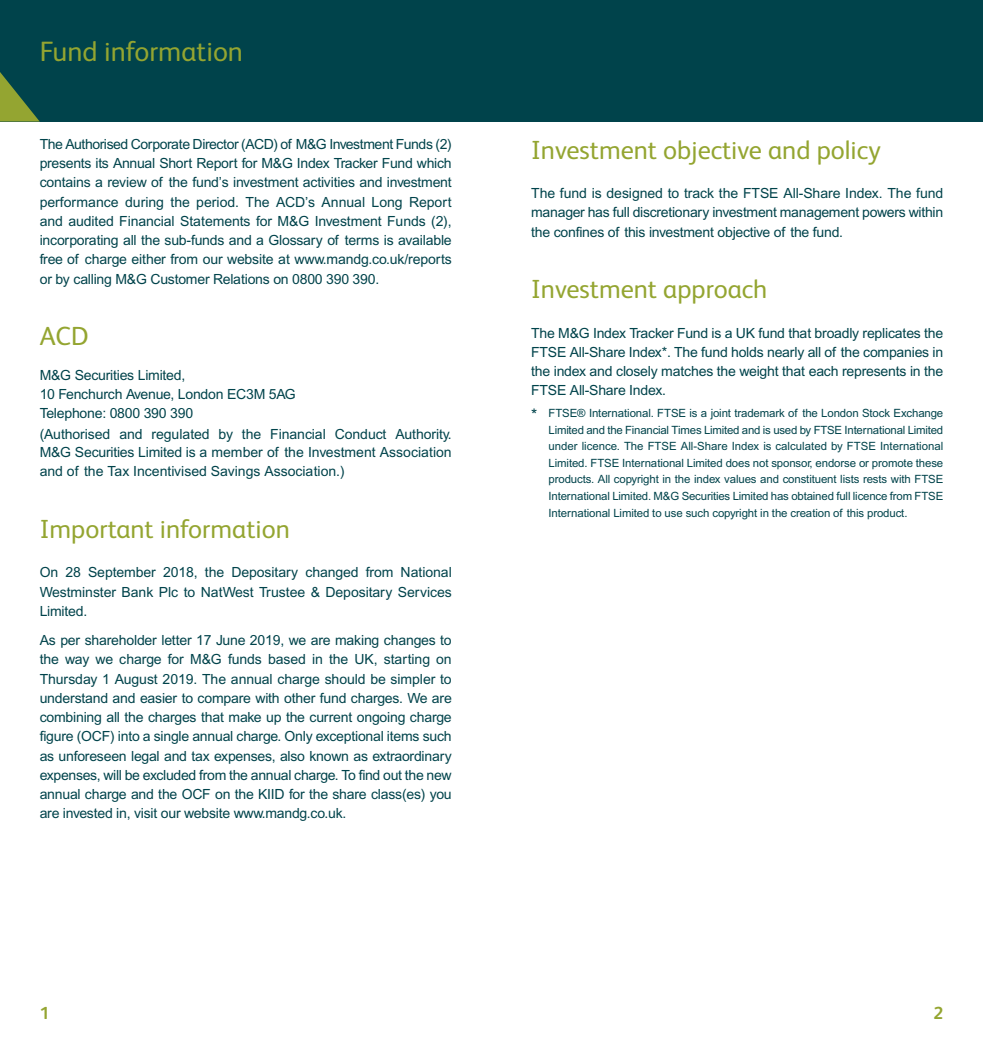
<style>
.page{position:relative;width:983px;height:1042px;background:#fff}
.page>*{position:absolute;margin:0;border:0;box-sizing:border-box;transform-origin:0 0}
.t1{font:28px "FS Albert";color:#94a531}
.t2{font:26.25px "FS Albert";color:#94a531}
.t3{font:700 17.5px "FS Albert";color:#94a531}
.t4{font:14px/19.2px "Arial";letter-spacing:-.015em;color:#00434b;text-align:justify}
.t5{font:11.38px/16.6px "Arial";letter-spacing:-.01em;color:#00434b;text-align:justify}
.s1{font-size:15.75px}
</style>
<div class="page">
<div style="left:491px;top:0;width:491px;height:122px;background:#00434b"></div>
<div style="left:0;top:0;width:491px;height:122px;background:#00434b"></div>
<svg style="left:0;top:72px;width:40px;height:50px"></svg>
<h1 class="t1" style="left:40px;top:42px;width:205px">Fund information</h1>
<p class="t4" style="left:40px;top:136px;width:413px">The Authorised Corporate Director (ACD) of M&amp;G Investment Funds (2) presents its Annual Short Report for M&amp;G Index Tracker Fund which contains a review of the fund’s investment activities and investment performance during the period. The ACD’s Annual Long Report and audited Financial Statements for M&amp;G Investment Funds (2), incorporating all the sub-funds and a Glossary of terms is available free of charge either from our website at www.mandg.co.uk/reports or by calling M&amp;G Customer Relations on 0800 390 390.</p>
<h2 class="t2" style="left:40px;top:327px;width:50px">ACD</h2>
<p class="t4" style="left:40px;top:366px;width:257px;text-align:left">M&amp;G Securities Limited,<br>10 Fenchurch Avenue, London EC3M 5AG<br>Telephone: 0800 390 390</p>
<p class="t4" style="left:40px;top:426px;width:413px;line-height:18.4px">(Authorised and regulated by the Financial Conduct Authority.<br>M&amp;G Securities Limited is a member of the Investment Association and of the Tax Incentivised Savings Association.)</p>
<h2 class="t2" style="left:40px;top:520px;width:252px">Important information</h2>
<p class="t4" style="left:40px;top:564px;width:413px">On 28 September 2018, the Depositary changed from National Westminster Bank Plc to NatWest Trustee &amp; Depositary Services Limited.</p>
<p class="t4" style="left:40px;top:632px;width:413px">As per shareholder letter 17 June 2019, we are making changes to the way we charge for M&amp;G funds based in the UK, starting on Thursday 1 August 2019. The annual charge should be simpler to understand and easier to compare with other fund charges. We are combining all the charges that make up the current ongoing charge figure (OCF) into a single annual charge. Only exceptional items such as unforeseen legal and tax expenses, also known as extraordinary expenses, will be excluded from the annual charge. To find out the new annual charge and the OCF on the KIID for the share class(es) you are invested in, visit our website www.mandg.co.uk.</p>
<p class="t3" style="left:40px;top:1007px;width:11px">1</p>
<h2 class="t2" style="left:531px;top:141px;width:351px">Investment objective and policy</h2>
<p class="t4" style="left:531px;top:185px;width:413px">The fund is designed to track the FTSE All-Share Index. The fund manager has full discretionary investment management powers within the confines of this investment objective of the fund.</p>
<h2 class="t2" style="left:531px;top:280px;width:238px">Investment approach</h2>
<p class="t4" style="left:531px;top:324px;width:413px">The M&amp;G Index Tracker Fund is a UK fund that broadly replicates the FTSE All-Share Index*. The fund holds nearly all of the companies in the index and closely matches the weight that each represents in the FTSE All-Share Index.</p>
<p class="t5" style="left:548px;top:406px;width:396px;text-indent:-17px"><span class="s1">*</span> FTSE® International. FTSE is a joint trademark of the London Stock Exchange Limited and the Financial Times Limited and is used by FTSE International Limited under licence. The FTSE All-Share Index is calculated by FTSE International Limited. FTSE International Limited does not sponsor, endorse or promote these products. All copyright in the index values and constituent lists rests with FTSE International Limited. M&amp;G Securities Limited has obtained full licence from FTSE International Limited to use such copyright in the creation of this product.</p>
<p class="t3" style="left:933px;top:1007px;width:11px">2</p>
</div>
